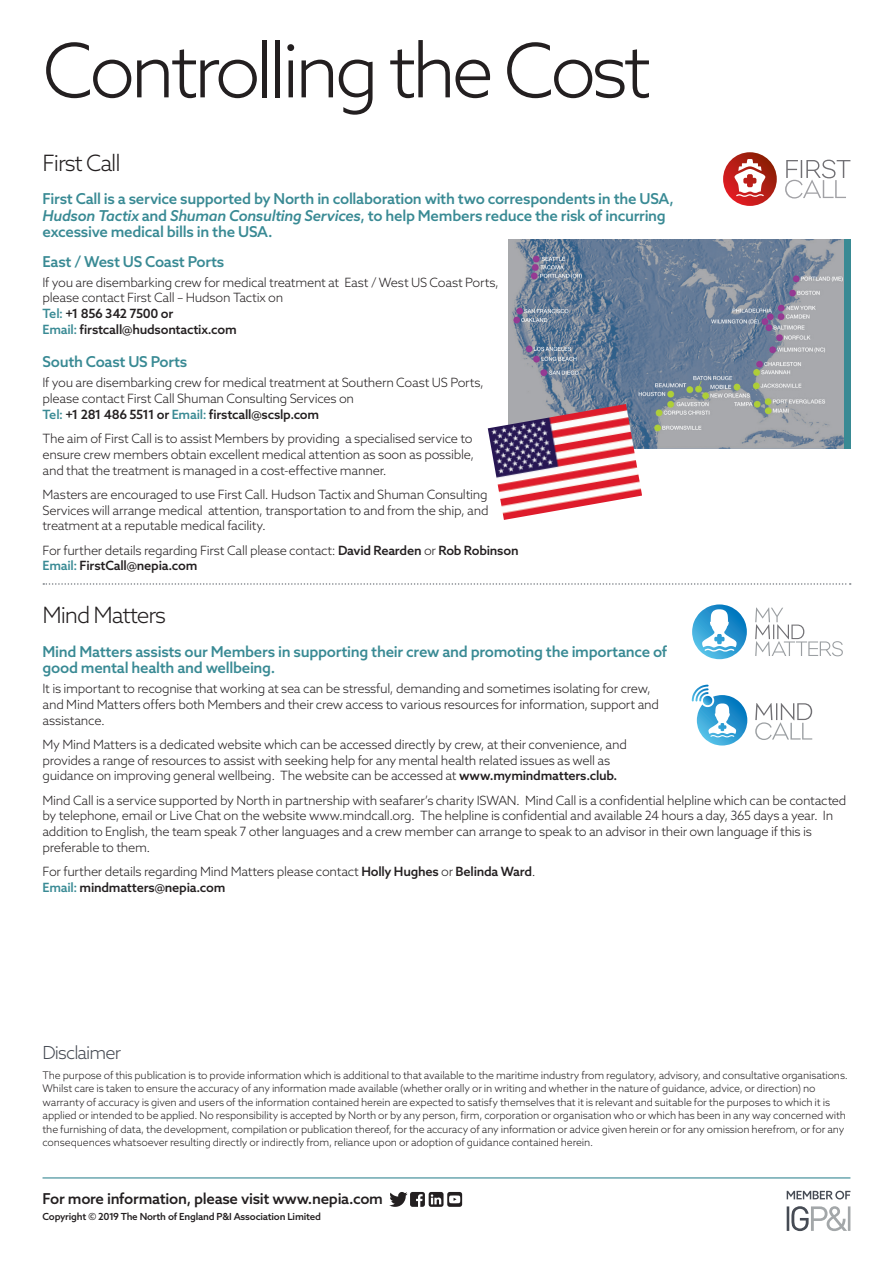
<style>
.page{position:relative;width:893px;height:1263px;background:#fff}
.page>*{position:absolute;margin:0;border:0;box-sizing:border-box;transform-origin:0 0}
.NORTH_-_Title{font:300 75px "Azo Sans";letter-spacing:-.06em;color:#231f20}
.NORTH_-_Header{font:300 22.5px "Azo Sans";letter-spacing:-.05em;color:#231f20}
.NORTH_-_Checklist{font:300 18px "Azo Sans";letter-spacing:-.05em;color:#464b54}
.NORTH_-_Sub_Header{font:500 15px/16.5px "Azo Sans";letter-spacing:-.02em;color:#398a94}
.NORTH_-_Footer__A4{font:500 15px "Azo Sans";letter-spacing:-.02em;color:#231f20}
.NORTH_-_Body__2___A4{font:300 12.75px/15.8px "Azo Sans";letter-spacing:-.02em;color:#231f20}
.NORTH_-_Disclaimer{font:300 10.5px/13.5px "Azo Sans";letter-spacing:-.015em;color:#231f20}
.NORTH_-_Copyright__A{font:500 9.75px "Azo Sans";letter-spacing:-.02em;color:#231f20}
.s1{font-style:italic}
.s2{font-weight:500;color:#398a94}
.s3{font-weight:500}
</style>
<div class="page">
<hr style="left:43px;top:1177px;width:807px;height:1px;background:#398a94">
<svg style="left:389px;top:1192px;width:73px;height:15px"></svg>
<svg style="left:787px;top:1206px;width:63px;height:25px"></svg>
<svg style="left:787px;top:1191px;width:63px;height:8px"></svg>
<svg style="left:43px;top:583px;width:808px;height:2px"></svg>
<svg style="left:723px;top:152px;width:54px;height:54px"></svg>
<svg style="left:734px;top:159px;width:31px;height:38px"></svg>
<svg style="left:785px;top:160px;width:65px;height:39px"></svg>
<svg style="left:755px;top:607px;width:88px;height:49px"></svg>
<svg style="left:692px;top:604px;width:55px;height:55px"></svg>
<svg style="left:755px;top:703px;width:57px;height:37px"></svg>
<svg style="left:692px;top:685px;width:55px;height:60px"></svg>
<img style="left:508px;top:239px;width:336px;height:209px">
<div style="left:844px;top:239px;width:6px;height:209px;background:#398a94"></div>
<img style="left:488px;top:404px;width:154px;height:116px">
<p class="NORTH_-_Title" style="left:43px;top:22px;width:610px">Controlling the Cost</p>
<p class="NORTH_-_Header" style="left:43px;top:148px;width:80px">First Call</p>
<p class="NORTH_-_Sub_Header" style="left:43px;top:191px;width:633px">First Call is a service supported by North in collaboration with two correspondents in the USA,<br><span class="s1">Hudson Tactix</span> and <span class="s1">Shuman Consulting Services</span>, to help Members reduce the risk of incurring excessive medical bills in the USA.</p>
<p class="NORTH_-_Sub_Header" style="left:43px;top:253px;width:183px">East / West US Coast Ports</p>
<p class="NORTH_-_Body__2___A4" style="left:43px;top:274px;width:458px">If you are disembarking crew for medical treatment at East / West US Coast Ports, please contact First Call – Hudson Tactix on<br><span class="s2">Tel:</span> <span class="s3">+1 856 342 7500 or<br></span><span class="s2">Email:</span> <span class="s3">firstcall@hudsontactix.com</span></p>
<p class="NORTH_-_Sub_Header" style="left:43px;top:354px;width:146px">South Coast US Ports</p>
<p class="NORTH_-_Body__2___A4" style="left:43px;top:375px;width:443px">If you are disembarking crew for medical treatment at Southern Coast US Ports, please contact First Call Shuman Consulting Services on<br><span class="s2">Tel:</span> <span class="s3">+1 281 486 5511 or</span> <span class="s2">Email:</span> <span class="s3">firstcall@scslp.com</span></p>
<p class="NORTH_-_Body__2___A4" style="left:43px;top:431px;width:433px">The aim of First Call is to assist Members by providing a specialised service to ensure crew members obtain excellent medical attention as soon as possible, and that the treatment is managed in a cost-effective manner.</p>
<p class="NORTH_-_Body__2___A4" style="left:43px;top:486px;width:448px;text-align:justify">Masters are encouraged to use First Call. Hudson Tactix and Shuman Consulting Services will arrange medical attention, transportation to and from the ship, and treatment at a reputable medical facility.</p>
<p class="NORTH_-_Body__2___A4" style="left:43px;top:542px;width:478px">For further details regarding First Call please contact: <span class="s3">David Rearden</span> or <span class="s3">Rob Robinson<br></span><span class="s2">Email:</span> <span class="s3">FirstCall@nepia.com</span></p>
<p class="NORTH_-_Header" style="left:43px;top:600px;width:125px">Mind Matters</p>
<p class="NORTH_-_Sub_Header" style="left:43px;top:643px;width:626px">Mind Matters assists our Members in supporting their crew and promoting the importance of good mental health and wellbeing.</p>
<p class="NORTH_-_Body__2___A4" style="left:43px;top:680px;width:618px">It is important to recognise that working at sea can be stressful, demanding and sometimes isolating for crew, and Mind Matters offers both Members and their crew access to various resources for information, support and assistance.</p>
<p class="NORTH_-_Body__2___A4" style="left:43px;top:736px;width:586px">My Mind Matters is a dedicated website which can be accessed directly by crew, at their convenience, and provides a range of resources to assist with seeking help for any mental health related issues as well as guidance on improving general wellbeing. The website can be accessed at <span class="s3">www.mymindmatters.club.</span></p>
<p class="NORTH_-_Body__2___A4" style="left:43px;top:792px;width:805px">Mind Call is a service supported by North in partnership with seafarer’s charity ISWAN. Mind Call is a confidential helpline which can be contacted by telephone, email or Live Chat on the website www.mindcall.org. The helpline is confidential and available 24 hours a day, 365 days a year. In addition to English, the team speak 7 other languages and a crew member can arrange to speak to an advisor in their own language if this is preferable to them.</p>
<p class="NORTH_-_Body__2___A4" style="left:43px;top:863px;width:494px">For further details regarding Mind Matters please contact <span class="s3">Holly Hughes</span> or <span class="s3">Belinda Ward</span>.<br><span class="s2">Email:</span> <span class="s3">mindmatters@nepia.com</span></p>
<p class="NORTH_-_Checklist" style="left:43px;top:1040px;width:80px">Disclaimer</p>
<p class="NORTH_-_Disclaimer" style="left:43px;top:1068px;width:807px">The purpose of this publication is to provide information which is additional to that available to the maritime industry from regulatory, advisory, and consultative organisations.<br>Whilst care is taken to ensure the accuracy of any information made available (whether orally or in writing and whether in the nature of guidance, advice, or direction) no warranty of accuracy is given and users of the information contained herein are expected to satisfy themselves that it is relevant and suitable for the purposes to which it is applied or intended to be applied. No responsibility is accepted by North or by any person, firm, corporation or organisation who or which has been in any way concerned with the furnishing of data, the development, compilation or publication thereof, for the accuracy of any information or advice given herein or for any omission herefrom, or for any consequences whatsoever resulting directly or indirectly from, reliance upon or adoption of guidance contained herein.</p>
<p class="NORTH_-_Footer__A4" style="left:43px;top:1189px;width:342px">For more information, please visit www.nepia.com</p>
<p class="NORTH_-_Copyright__A" style="left:43px;top:1210px;width:280px">Copyright © 2019 The North of England P&amp;I Association Limited</p>
</div>
